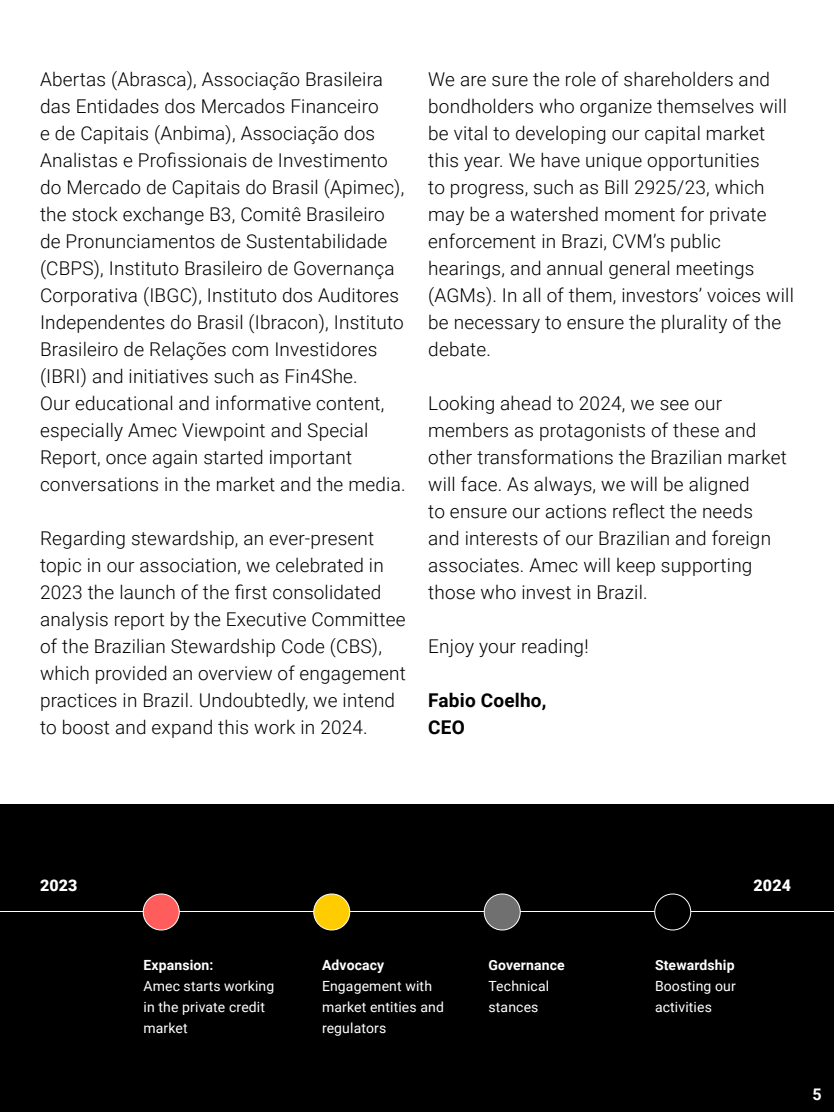
<style>
.page{position:relative;width:834px;height:1112px;background:#fff}
.page>*{position:absolute;margin:0;border:0;box-sizing:border-box;transform-origin:0 0}
.t1{font:300 19px/27px "Roboto";letter-spacing:.01em;color:#000}
.t2{font:700 19px/27px "Roboto";letter-spacing:.01em;color:#000}
.t3{font:900 16px "Roboto";letter-spacing:.01em;color:#fff}
.t4{font:700 16px "Roboto";color:#fff}
.t5{font:14px/21px "Roboto";letter-spacing:.01em;color:#fff}
.t6{font:700 14px "Roboto";letter-spacing:.01em;color:#fff}
</style>
<div class="page">
<div style="left:0;top:804px;width:834px;height:308px;background:#000"></div>
<hr style="left:0;top:911px;width:834px;height:1px;background:#fff">
<div style="left:143px;top:894px;width:36px;height:36px;background:#ff5c5c;border-radius:50%"></div>
<div style="left:143px;top:894px;width:37px;height:36px;border:1px solid #fff;border-radius:50%"></div>
<div style="left:314px;top:894px;width:36px;height:36px;background:#fc0;border-radius:50%"></div>
<div style="left:313px;top:894px;width:37px;height:36px;border:1px solid #fff;border-radius:50%"></div>
<div style="left:484px;top:894px;width:36px;height:36px;background:#707070;border-radius:50%"></div>
<div style="left:484px;top:894px;width:37px;height:36px;border:1px solid #fff;border-radius:50%"></div>
<div style="left:655px;top:894px;width:36px;height:36px;background:#000;border-radius:50%"></div>
<div style="left:654px;top:894px;width:37px;height:36px;border:1px solid #fff;border-radius:50%"></div>
<p class="t1" style="left:40px;top:65px;width:367px">Abertas (Abrasca), Associação Brasileira das Entidades dos Mercados Financeiro<br>e de Capitais (Anbima), Associação dos Analistas e Profissionais de Investimento do Mercado de Capitais do Brasil (Apimec), the stock exchange B3, Comitê Brasileiro de Pronunciamentos de Sustentabilidade (CBPS), Instituto Brasileiro de Governança Corporativa (IBGC), Instituto dos Auditores Independentes do Brasil (Ibracon), Instituto Brasileiro de Relações com Investidores (IBRI) and initiatives such as Fin4She.<br>Our educational and informative content, especially Amec Viewpoint and Special Report, once again started important conversations in the market and the media.</p>
<p class="t1" style="left:40px;top:524px;width:367px">Regarding stewardship, an ever-present topic in our association, we celebrated in 2023 the launch of the first consolidated analysis report by the Executive Committee of the Brazilian Stewardship Code (CBS), which provided an overview of engagement practices in Brazil. Undoubtedly, we intend to boost and expand this work in 2024.</p>
<p class="t1" style="left:428px;top:65px;width:367px">We are sure the role of shareholders and bondholders who organize themselves will be vital to developing our capital market this year. We have unique opportunities<br>to progress, such as Bill 2925/23, which may be a watershed moment for private enforcement in Brazi, CVM’s public hearings, and annual general meetings (AGMs). In all of them, investors’ voices will be necessary to ensure the plurality of the debate.</p>
<p class="t1" style="left:428px;top:389px;width:360px">Looking ahead to 2024, we see our members as protagonists of these and other transformations the Brazilian market will face. As always, we will be aligned<br>to ensure our actions reflect the needs and interests of our Brazilian and foreign associates. Amec will keep supporting those who invest in Brazil.</p>
<p class="t1" style="left:428px;top:632px;width:162px">Enjoy your reading!</p>
<p class="t2" style="left:428px;top:686px;width:120px">Fabio Coelho,<br>CEO</p>
<p class="t3" style="left:40px;top:874px;width:39px">2023</p>
<p class="t3" style="left:754px;top:874px;width:39px">2024</p>
<p class="t6" style="left:144px;top:955px;width:72px">Expansion:</p>
<p class="t5" style="left:144px;top:975px;width:132px">Amec starts working in the private credit market</p>
<p class="t6" style="left:322px;top:955px;width:64px">Advocacy</p>
<p class="t5" style="left:322px;top:975px;width:124px">Engagement with market entities and regulators</p>
<p class="t6" style="left:489px;top:955px;width:78px">Governance</p>
<p class="t5" style="left:489px;top:975px;width:62px">Technical stances</p>
<p class="t6" style="left:655px;top:955px;width:81px">Stewardship</p>
<p class="t5" style="left:655px;top:975px;width:82px">Boosting our activities</p>
<p class="t4" style="left:812px;top:1083px;width:11px">5</p>
</div>
